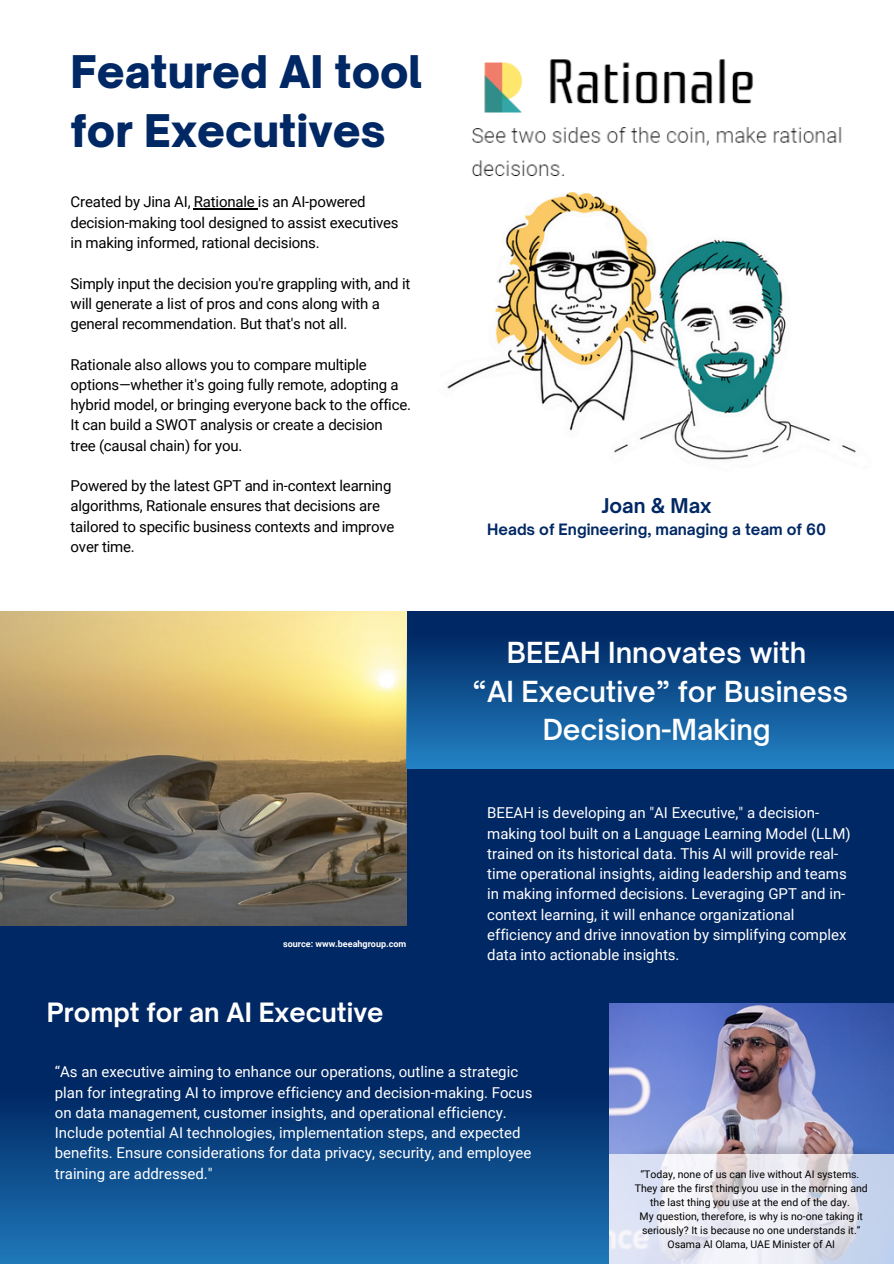
<style>
.page{position:relative;width:894px;height:1264px;background:#fff}
.page>*{position:absolute;margin:0;border:0;box-sizing:border-box;transform-origin:0 0}
.t1{font:900 43.05px/58.9px "Open Sauce One";color:#002864}
.t2{font:600 27.75px/38.2px "Open Sauce One";color:#fff;text-align:center}
.t3{font:700 25.5px "Open Sauce One";color:#fff}
.t4{font:700 19.5px "Open Sauce One";color:#002864}
.t5{font:15px/20.2px "Roboto";color:#fff}
.t6{font:15px/20.2px "Roboto";letter-spacing:-.015em;color:#000}
.t7{font:700 15px "Open Sauce One";color:#002864}
.t8{font:10.5px/14px "Roboto";color:#000;text-align:center}
.t9{font:700 9px "Roboto";color:#fff}
</style>
<div class="page">
<div style="left:0;top:611px;width:893px;height:652px;background:#002864"></div>
<img style="left:0;top:611px;width:406px;height:314px">
<img style="left:472px;top:59px;width:370px;height:77px">
<img style="left:447px;top:136px;width:409px;height:324px">
<div style="left:0;top:1065px;width:893px;height:198px;background:linear-gradient(to bottom,#001f5a,#1e76b8)"></div>
<div style="left:406px;top:614px;width:487px;height:155px;background:linear-gradient(to bottom,#001e59,#2382c4)"></div>
<img style="left:609px;top:1003px;width:284px;height:121px">
<img style="left:602px;top:1236px;width:7px;height:27px">
<img style="left:602px;top:1124px;width:291px;height:58px">
<svg style="left:609px;top:1153px;width:284px;height:110px"></svg>
<hr style="left:194px;top:208px;width:64px;height:2px;background:#000">
<h3 class="t1" style="left:71px;top:43px;width:353px">Featured AI tool for Executives</h3>
<h4 class="t6" style="left:71px;top:192px;width:329px">Created by Jina AI, Rationale is an AI-powered decision-making tool designed to assist executives in making informed, rational decisions.</h4>
<h4 class="t6" style="left:71px;top:273px;width:341px">Simply input the decision you're grappling with, and it will generate a list of pros and cons along with a general recommendation. But that's not all.</h4>
<h4 class="t6" style="left:71px;top:354px;width:342px">Rationale also allows you to compare multiple options—whether it's going fully remote, adopting a hybrid model, or bringing everyone back to the office.<br>It can build a SWOT analysis or create a decision tree (causal chain) for you.</h4>
<h4 class="t6" style="left:71px;top:476px;width:325px">Powered by the latest GPT and in-context learning algorithms, Rationale ensures that decisions are tailored to specific business contexts and improve over time.</h4>
<p class="t9" style="left:283px;top:938px;width:125px">source: www.beeahgroup.com</p>
<p class="t4" style="left:601px;top:493px;width:111px">Joan &amp; Max</p>
<p class="t7" style="left:487px;top:520px;width:340px">Heads of Engineering, managing a team of 60</p>
<p class="t2" style="left:506px;top:633px;width:301px">BEEAH Innovates with</p>
<p class="t2" style="left:472px;top:672px;width:377px">“AI Executive” for Business<br>Decision-Making</p>
<h2 class="t5" style="left:487px;top:803px;width:365px">BEEAH is developing an "AI Executive," a decision&shy;making tool built on a Language Learning Model (LLM) trained on its historical data. This AI will provide real&shy;time operational insights, aiding leadership and teams in making informed decisions. Leveraging GPT and in&shy;context learning, it will enhance organizational efficiency and drive innovation by simplifying complex data into actionable insights.</h2>
<p class="t3" style="left:47px;top:996px;width:338px">Prompt for an AI Executive</p>
<h4 class="t5" style="left:55px;top:1062px;width:479px">“As an executive aiming to enhance our operations, outline a strategic plan for integrating AI to improve efficiency and decision-making. Focus on data management, customer insights, and operational efficiency.<br>Include potential AI technologies, implementation steps, and expected benefits. Ensure considerations for data privacy, security, and employee training are addressed."</h4>
<h5 class="t8" style="left:634px;top:1167px;width:234px">“Today, none of us can live without AI systems.<br>They are the first thing you use in the morning and the last thing you use at the end of the day.<br>My question, therefore, is why is no-one taking it seriously? It is because no one understands it.” Osama Al Olama, UAE Minister of AI</h5>
</div>
